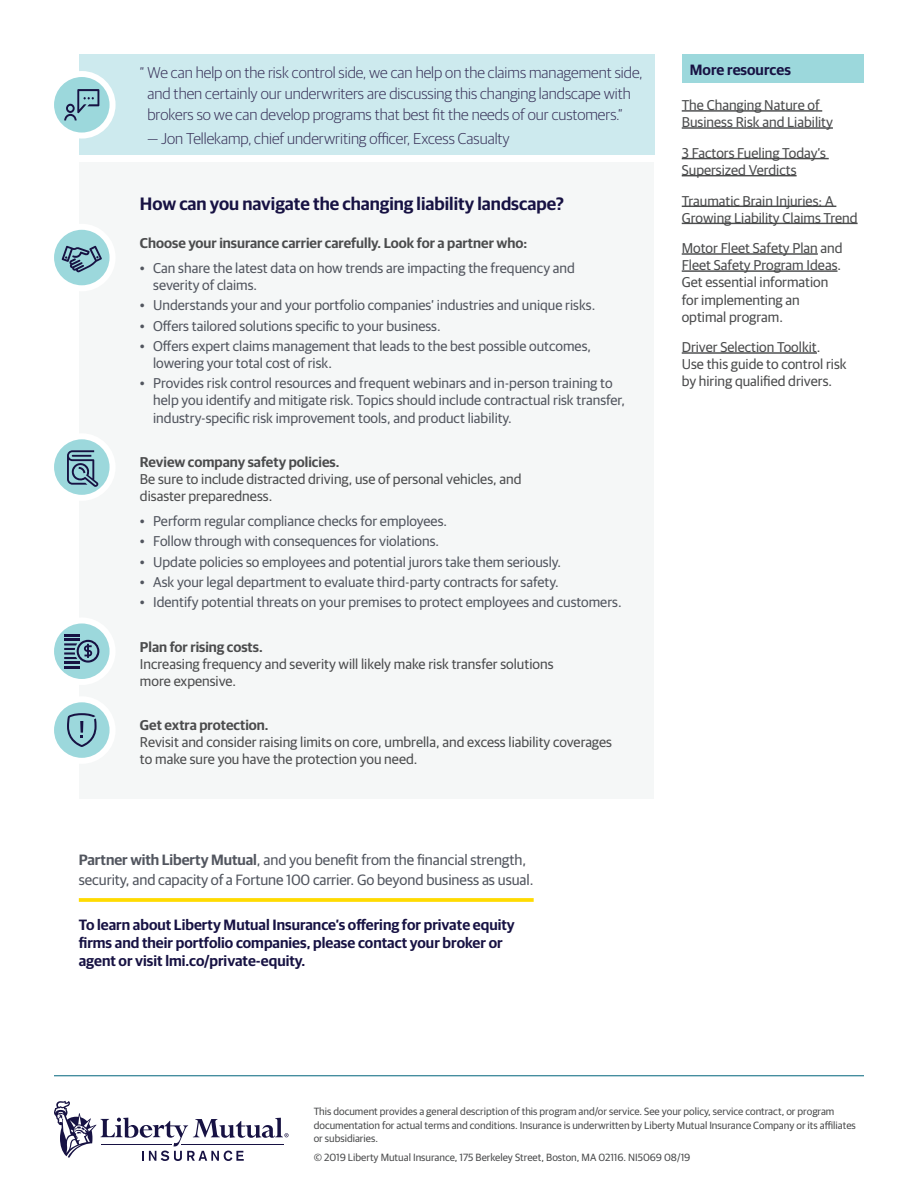
<style>
.page{position:relative;width:918px;height:1188px;background:#fff}
.page>*{position:absolute;margin:0;border:0;box-sizing:border-box;transform-origin:0 0}
.Body_-_Text{font:600 18px "Guardian Sans";color:#171243}
.Quote_Name{font:300 15.75px/21px "Guardian Sans";color:#39335a}
.Body_-_Text-2{font:600 15px/18px "Guardian Sans";color:#171243}
.Body_-_Text-3{font:15px/19.5px "Guardian Sans";letter-spacing:-.005em;color:#52565f}
.Sidebar_Header{font:600 15px "Guardian Sans";color:#171243}
.Body_-_Text-4{font:14.25px/17.1px "Guardian Sans";color:#52565f}
.Body_-_Text-5{font:14.25px/17.1px "Guardian Sans";color:#4b4c4d}
.Body_-_Text-6{font:600 14.25px "Guardian Sans";color:#4b4c4d}
.Legal{font:10.5px/13.5px "Guardian Sans";color:#4b4c4d}
.s1{font-weight:600}
</style>
<div class="page">
<hr style="left:54px;top:1076px;width:810px;height:1px;background:#00657c">
<svg style="left:54px;top:1101px;width:235px;height:60px"></svg>
<div style="left:79px;top:162px;width:575px;height:636px;background:#f5f7f7"></div>
<svg style="left:51px;top:227px;width:62px;height:61px;background:#acdee1"></svg>
<div style="left:48px;top:224px;width:68px;height:67px;border:6px solid #fff;border-radius:50%"></div>
<svg style="left:51px;top:699px;width:62px;height:62px;fill:#9cd8dc"></svg>
<div style="left:48px;top:696px;width:68px;height:68px;border:6px solid #fff;border-radius:50%"></div>
<svg style="left:51px;top:620px;width:62px;height:62px"></svg>
<div style="left:48px;top:617px;width:68px;height:68px;border:6px solid #fff;border-radius:50%"></div>
<svg style="left:51px;top:436px;width:62px;height:62px;fill:#9cd8dc"></svg>
<div style="left:48px;top:433px;width:68px;height:68px;border:6px solid #fff;border-radius:50%"></div>
<svg style="left:79px;top:898px;width:455px;height:4px;background:#ffdd10"></svg>
<hr style="left:682px;top:110px;width:140px;height:2px;background:#4b4c4d">
<hr style="left:682px;top:127px;width:151px;height:2px;background:#4b4c4d">
<hr style="left:682px;top:158px;width:147px;height:1px;background:#4b4c4d">
<hr style="left:682px;top:175px;width:115px;height:1px;background:#4b4c4d">
<hr style="left:682px;top:206px;width:154px;height:1px;background:#4b4c4d">
<hr style="left:682px;top:223px;width:176px;height:1px;background:#4b4c4d">
<hr style="left:682px;top:253px;width:136px;height:2px;background:#4b4c4d">
<hr style="left:682px;top:270px;width:156px;height:2px;background:#4b4c4d">
<hr style="left:682px;top:352px;width:135px;height:2px;background:#4b4c4d">
<svg style="left:62px;top:246px;width:40px;height:26px"></svg>
<svg style="left:67px;top:450px;width:31px;height:37px"></svg>
<svg style="left:67px;top:713px;width:30px;height:34px"></svg>
<div style="left:682px;top:55px;width:182px;height:28px;background:#9cd8dc"></div>
<div style="left:79px;top:55px;width:576px;height:100px;background:#cdeaee"></div>
<svg style="left:51px;top:74px;width:62px;height:62px;background:#addee1"></svg>
<div style="left:48px;top:71px;width:68px;height:68px;border:6px solid #fff;border-radius:50%"></div>
<svg style="left:64px;top:89px;width:35px;height:31px"></svg>
<svg style="left:64px;top:634px;width:35px;height:34px"></svg>
<p class="Quote_Name" style="left:147px;top:61px;width:496px;text-indent:-8px">“ We can help on the risk control side, we can help on the claims management side, and then certainly our underwriters are discussing this changing landscape with brokers so we can develop programs that best fit the needs of our customers.”</p>
<p class="Quote_Name" style="left:147px;top:127px;width:364px">— Jon Tellekamp, chief underwriting officer, Excess Casualty</p>
<p class="Body_-_Text" style="left:140px;top:191px;width:425px">How can you navigate the changing liability landscape?</p>
<p class="Body_-_Text-6" style="left:140px;top:232px;width:389px">Choose your insurance carrier carefully. Look for a partner who:</p>
<p class="Body_-_Text-4" style="left:153px;top:258px;width:423px;text-indent:-13px">• Can share the latest data on how trends are impacting the frequency and severity of claims.</p>
<p class="Body_-_Text-4" style="left:140px;top:296px;width:457px">• Understands your and your portfolio companies’ industries and unique risks.</p>
<p class="Body_-_Text-4" style="left:140px;top:316px;width:302px">• Offers tailored solutions specific to your business.</p>
<p class="Body_-_Text-4" style="left:153px;top:336px;width:439px;text-indent:-13px">• Offers expert claims management that leads to the best possible outcomes, lowering your total cost of risk.</p>
<p class="Body_-_Text-4" style="left:153px;top:374px;width:473px;text-indent:-13px">• Provides risk control resources and frequent webinars and in-person training to help you identify and mitigate risk. Topics should include contractual risk transfer, industry-specific risk improvement tools, and product liability.</p>
<p class="Body_-_Text-5" style="left:140px;top:452px;width:383px"><span class="s1">Review company safety policies.<br></span>Be sure to include distracted driving, use of personal vehicles, and disaster preparedness.</p>
<p class="Body_-_Text-4" style="left:140px;top:511px;width:309px">• Perform regular compliance checks for employees.</p>
<p class="Body_-_Text-4" style="left:140px;top:532px;width:301px">• Follow through with consequences for violations.</p>
<p class="Body_-_Text-4" style="left:140px;top:552px;width:423px">• Update policies so employees and potential jurors take them seriously.</p>
<p class="Body_-_Text-4" style="left:140px;top:573px;width:420px">• Ask your legal department to evaluate third-party contracts for safety.</p>
<p class="Body_-_Text-4" style="left:140px;top:593px;width:483px">• Identify potential threats on your premises to protect employees and customers.</p>
<p class="Body_-_Text-5" style="left:140px;top:637px;width:415px"><span class="s1">Plan for rising costs.<br></span>Increasing frequency and severity will likely make risk transfer solutions more expensive.</p>
<p class="Body_-_Text-5" style="left:140px;top:715px;width:474px"><span class="s1">Get extra protection.<br></span>Revisit and consider raising limits on core, umbrella, and excess liability coverages to make sure you have the protection you need.</p>
<p class="Body_-_Text-3" style="left:79px;top:849px;width:456px"><span class="s1">Partner with Liberty Mutual</span>, and you benefit from the financial strength, security, and capacity of a Fortune 100 carrier. Go beyond business as usual.</p>
<p class="Body_-_Text-2" style="left:79px;top:914px;width:437px">To learn about Liberty Mutual Insurance’s offering for private equity firms and their portfolio companies, please contact your broker or agent or visit lmi.co/private-equity.</p>
<p class="Sidebar_Header" style="left:690px;top:58px;width:103px">More resources</p>
<p class="Body_-_Text-5" style="left:682px;top:96px;width:153px">The Changing Nature of<br>Business Risk and Liability</p>
<p class="Body_-_Text-5" style="left:682px;top:143px;width:146px">3 Factors Fueling Today’s<br>Supersized Verdicts</p>
<p class="Body_-_Text-5" style="left:682px;top:191px;width:177px">Traumatic Brain Injuries: A<br>Growing Liability Claims Trend</p>
<p class="Body_-_Text-5" style="left:682px;top:239px;width:162px">Motor Fleet Safety Plan and<br>Fleet Safety Program Ideas.<br>Get essential information for implementing an optimal program.</p>
<p class="Body_-_Text-5" style="left:682px;top:338px;width:166px">Driver Selection Toolkit.<br>Use this guide to control risk by hiring qualified drivers.</p>
<p class="Legal" style="left:314px;top:1104px;width:544px">This document provides a general description of this program and/or service. See your policy, service contract, or program documentation for actual terms and conditions. Insurance is underwritten by Liberty Mutual Insurance Company or its affiliates or subsidiaries.</p>
<p class="Legal" style="left:314px;top:1150px;width:378px">© 2019 Liberty Mutual Insurance, 175 Berkeley Street, Boston, MA 02116. NI5069 08/19</p>
</div>
